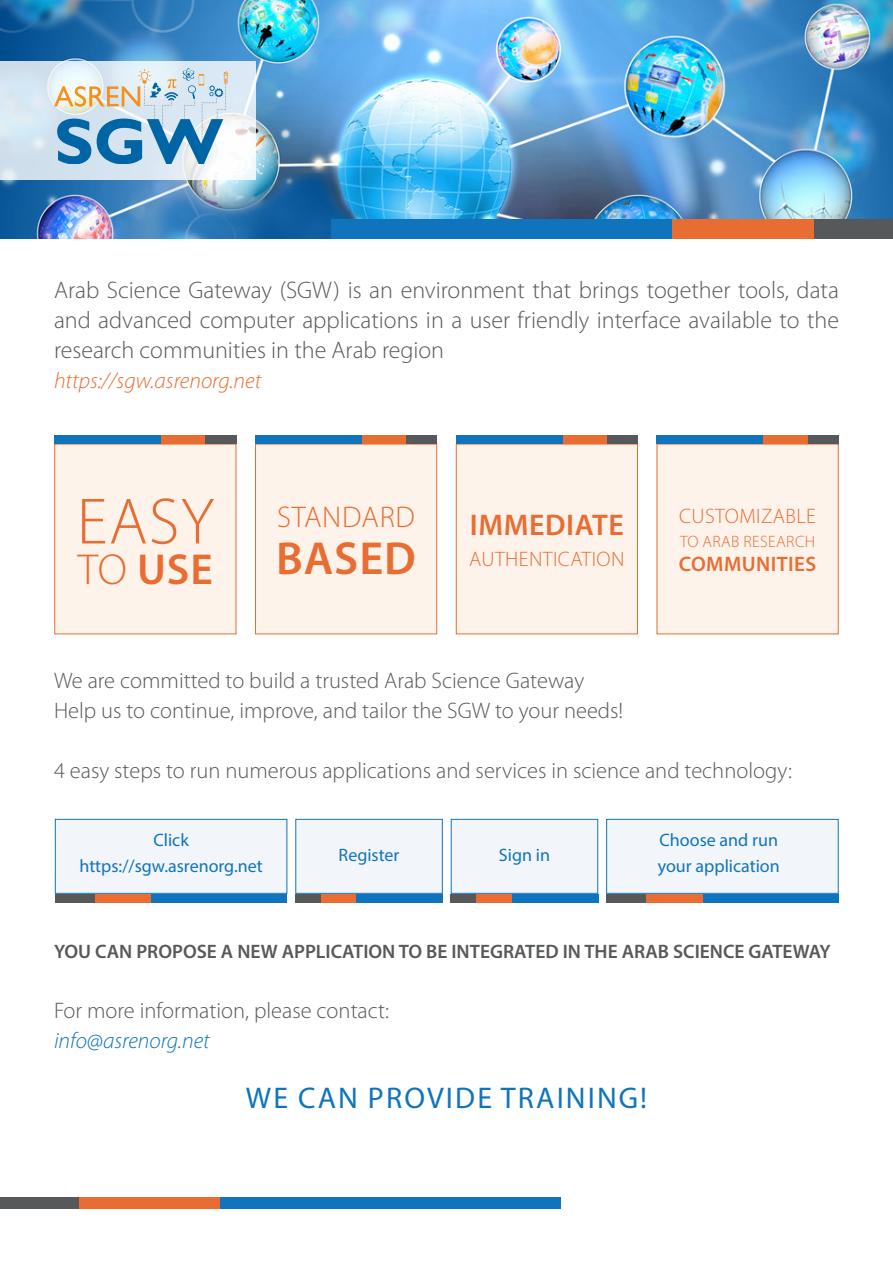
<style>
.page{position:relative;width:893px;height:1263px;background:#fff}
.page>*{position:absolute;margin:0;border:0;box-sizing:border-box;transform-origin:0 0}
.t1{font:300 66px "Myriad Pro";color:#e86d33}
.t2{font:600 46.5px "Myriad Pro";letter-spacing:.02em;color:#e86d33}
.t3{font:600 43.5px "Myriad Pro";color:#e86d33}
.t4{font:30px "Myriad Pro";letter-spacing:.07em;color:#1074bc}
.t5{font:600 30px "Myriad Pro";letter-spacing:.02em;color:#e86d33}
.t6{font:300 30px "Myriad Pro";letter-spacing:.02em;color:#e86d33}
.t7{font:300 24px/30px "Myriad Pro";color:#57585a;text-align:justify}
.t8{font:300 22.5px "Myriad Pro";color:#57585a}
.t9{font:italic 300 22.5px "Myriad Pro";color:#e86d33}
.t10{font:italic 300 22.5px "Myriad Pro";color:#1074bc}
.t11{font:300 21px "Myriad Pro";letter-spacing:.02em;color:#e86d33}
.t12{font:600 21px "Myriad Pro";letter-spacing:.02em;color:#e86d33}
.t13{font:600 19.5px "Myriad Pro";color:#57585a}
.t14{font:18px "Myriad Pro";color:#1074bc}
.t15{font:300 16.5px "Myriad Pro";letter-spacing:.02em;color:#e86d33}
.s1{font-weight:300}
</style>
<div class="page">
<img style="left:0;top:0;width:893px;height:239px">
<div style="left:255px;top:444px;width:182px;height:190px;background:#fdf3eb;border:1px solid #e86d33"></div>
<div style="left:456px;top:444px;width:182px;height:190px;background:#fdf3eb;border:1px solid #e86d33"></div>
<div style="left:657px;top:444px;width:181px;height:190px;background:#fdf3eb"></div>
<div style="left:55px;top:444px;width:181px;height:190px;background:#fdf3eb"></div>
<div style="left:0;top:1198px;width:79px;height:11px;background:#57585a"></div>
<div style="left:79px;top:1198px;width:141px;height:11px;background:#e86d33"></div>
<div style="left:220px;top:1198px;width:341px;height:11px;background:#1074bc"></div>
<div style="left:814px;top:219px;width:79px;height:20px;background:#57585a"></div>
<div style="left:672px;top:219px;width:142px;height:20px;background:#e86d33"></div>
<div style="left:332px;top:219px;width:340px;height:20px;background:#1074bc"></div>
<div style="left:807px;top:435px;width:31px;height:9px;background:#57585a"></div>
<div style="left:763px;top:435px;width:44px;height:9px;background:#e86d33"></div>
<div style="left:657px;top:435px;width:106px;height:9px;background:#1074bc"></div>
<div style="left:606px;top:435px;width:32px;height:9px;background:#57585a"></div>
<div style="left:562px;top:435px;width:44px;height:9px;background:#e86d33"></div>
<div style="left:456px;top:435px;width:106px;height:9px;background:#1074bc"></div>
<div style="left:406px;top:435px;width:31px;height:9px;background:#57585a"></div>
<div style="left:361px;top:435px;width:45px;height:9px;background:#e86d33"></div>
<div style="left:255px;top:435px;width:106px;height:9px;background:#1074bc"></div>
<div style="left:205px;top:435px;width:31px;height:9px;background:#57585a"></div>
<div style="left:161px;top:435px;width:44px;height:9px;background:#e86d33"></div>
<div style="left:55px;top:435px;width:106px;height:9px;background:#1074bc"></div>
<div style="left:55px;top:819px;width:232px;height:74px;background:#f2f5fa;border:1px solid #1074bc"></div>
<div style="left:296px;top:819px;width:146px;height:74px;background:#f2f5fa;border:1px solid #1074bc"></div>
<div style="left:451px;top:819px;width:147px;height:74px;background:#f2f5fa;border:1px solid #1074bc"></div>
<div style="left:606px;top:819px;width:232px;height:74px;background:#f2f5fa;border:1px solid #1074bc"></div>
<div style="left:55px;top:894px;width:40px;height:8px;background:#57585a"></div>
<div style="left:95px;top:894px;width:56px;height:8px;background:#e86d33"></div>
<div style="left:151px;top:894px;width:136px;height:8px;background:#1074bc"></div>
<div style="left:295px;top:894px;width:26px;height:8px;background:#57585a"></div>
<div style="left:321px;top:894px;width:36px;height:8px;background:#e86d33"></div>
<div style="left:357px;top:894px;width:86px;height:8px;background:#1074bc"></div>
<div style="left:451px;top:894px;width:25px;height:8px;background:#57585a"></div>
<div style="left:476px;top:894px;width:36px;height:8px;background:#e86d33"></div>
<div style="left:512px;top:894px;width:86px;height:8px;background:#1074bc"></div>
<div style="left:606px;top:894px;width:40px;height:8px;background:#57585a"></div>
<div style="left:646px;top:894px;width:57px;height:8px;background:#e86d33"></div>
<div style="left:703px;top:894px;width:136px;height:8px;background:#1074bc"></div>
<svg style="left:0;top:62px;width:255px;height:118px;fill:#d9e8f3"></svg>
<svg style="left:54px;top:68px;width:174px;height:96px;background:#aac6d5"></svg>
<p class="t7" style="left:54px;top:274px;width:786px">Arab Science Gateway (SGW) is an environment that brings together tools, data and advanced computer applications in a user friendly interface available to the research communities in the Arab region</p>
<p class="t9" style="left:54px;top:367px;width:209px">https://sgw.asrenorg.net</p>
<p class="t1" style="left:77px;top:482px;width:139px">EASY</p>
<p class="t3" style="left:78px;top:542px;width:136px"><span class="s1">TO</span> USE</p>
<p class="t6" style="left:277px;top:499px;width:139px">STANDARD</p>
<p class="t2" style="left:276px;top:528px;width:141px">BASED</p>
<p class="t5" style="left:470px;top:505px;width:156px">IMMEDIATE</p>
<p class="t11" style="left:469px;top:546px;width:157px">AUTHENTICATION</p>
<p class="t11" style="left:679px;top:503px;width:138px">CUSTOMIZABLE</p>
<p class="t15" style="left:680px;top:531px;width:137px">TO ARAB RESEARCH</p>
<p class="t12" style="left:679px;top:550px;width:139px">COMMUNITIES</p>
<p class="t8" style="left:54px;top:667px;width:532px">We are committed to build a trusted Arab Science Gateway</p>
<p class="t8" style="left:54px;top:697px;width:571px">Help us to continue, improve, and tailor the SGW to your needs!</p>
<p class="t8" style="left:54px;top:757px;width:739px">4 easy steps to run numerous applications and services in science and technology:</p>
<p class="t14" style="left:153px;top:829px;width:37px">Click</p>
<p class="t14" style="left:79px;top:854px;width:185px">https://sgw.asrenorg.net</p>
<p class="t14" style="left:339px;top:843px;width:62px">Register</p>
<p class="t14" style="left:499px;top:843px;width:53px">Sign in</p>
<p class="t14" style="left:659px;top:829px;width:120px">Choose and run</p>
<p class="t14" style="left:658px;top:854px;width:124px">your application</p>
<p class="t13" style="left:54px;top:939px;width:778px">YOU CAN PROPOSE A NEW APPLICATION TO BE INTEGRATED IN THE ARAB SCIENCE GATEWAY</p>
<p class="t8" style="left:54px;top:997px;width:336px">For more information, please contact:</p>
<p class="t10" style="left:54px;top:1027px;width:157px">info@asrenorg.net</p>
<p class="t4" style="left:246px;top:1079px;width:402px">WE CAN PROVIDE TRAINING!</p>
</div>
